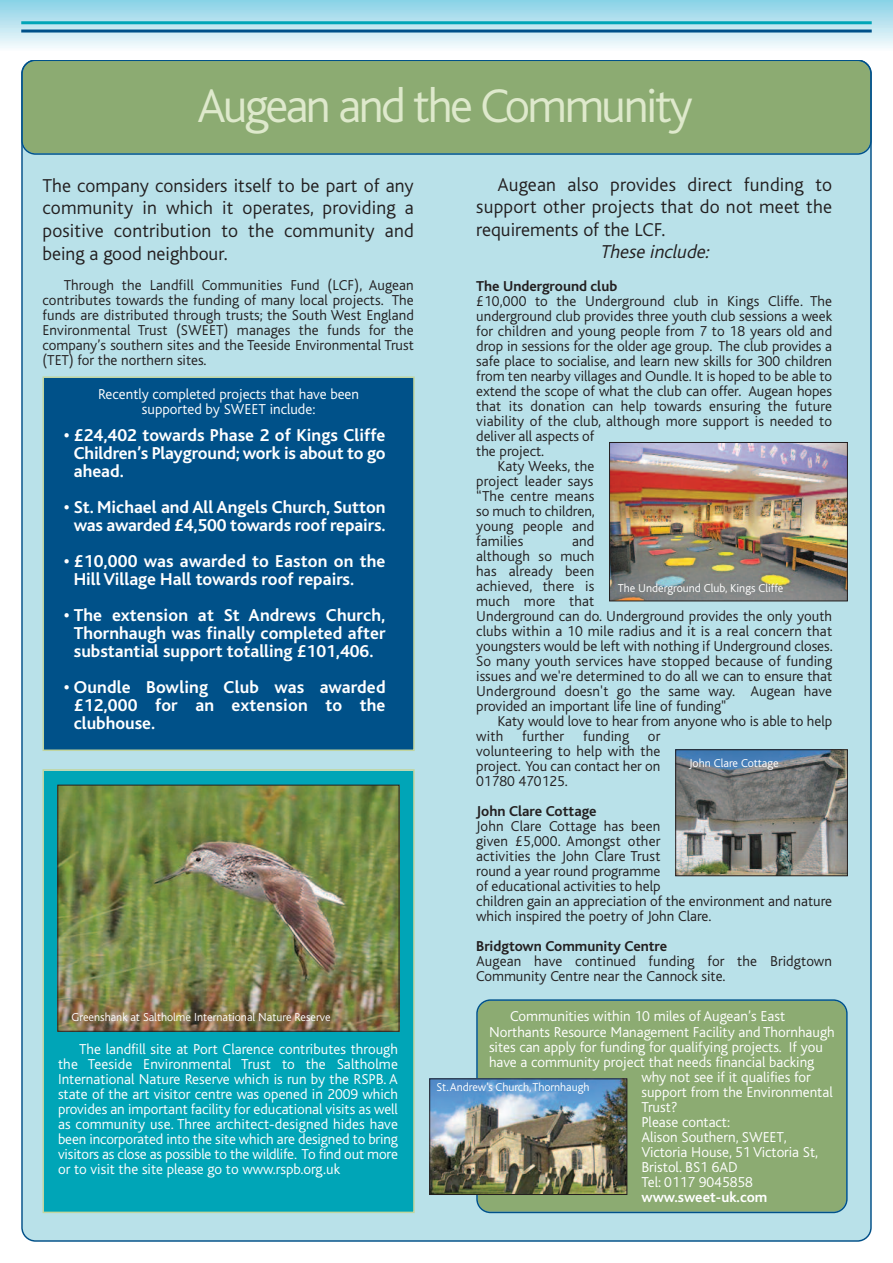
<style>
.page{position:relative;width:893px;height:1263px;background:#fff}
.page>*{position:absolute;margin:0;border:0;box-sizing:border-box;transform-origin:0 0}
.t1{font:300 49.5px "Bliss";letter-spacing:-.05em;color:#dee9cc}
.t2{font:300 19.5px/22.5px "Bliss";letter-spacing:.01em;color:#231f20;text-align:justify}
.t3{font:italic 300 19.5px "Bliss";color:#231f20}
.t4{font:700 18px/18px "Bliss";color:#fff;text-align:justify}
.t5{font:300 15px/15px "Bliss";color:#231f20}
.t6{font:300 15px/15px "Bliss";color:#fff;text-align:center}
.t7{font:700 15px "Bliss";color:#231f20}
.t8{font:700 15px "Bliss";color:#fff}
.t9{font:300 12px "Bliss";color:#fff}
</style>
<div class="page">
<div style="left:21px;top:155px;width:851px;height:1087px;background:#b9e1e9"></div>
<div style="left:21px;top:60px;width:851px;height:95px;background:#8cab72"></div>
<img style="left:0;top:0;width:893px;height:48px">
<hr style="left:21px;top:21px;width:851px;height:3px;background:#00a5b7">
<hr style="left:21px;top:30px;width:851px;height:3px;background:#005189">
<div style="left:44px;top:378px;width:369px;height:371px;background:#005189"></div>
<div style="left:43px;top:376px;width:372px;height:375px;border:2px solid #c1d59f"></div>
<div style="left:44px;top:771px;width:369px;height:440px;background:#00a5b7"></div>
<div style="left:43px;top:769px;width:372px;height:444px;border:2px solid #c1d59f"></div>
<img style="left:60px;top:787px;width:337px;height:242px">
<div style="left:58px;top:785px;width:341px;height:246px;border:1px solid #231f20"></div>
<img style="left:677px;top:751px;width:169px;height:123px">
<div style="left:675px;top:749px;width:173px;height:127px;border:1px solid #231f20"></div>
<img style="left:611px;top:444px;width:235px;height:155px">
<div style="left:609px;top:442px;width:239px;height:159px;border:1px solid #231f20"></div>
<div style="left:476px;top:999px;width:372px;height:214px;background:#8cab72"></div>
<img style="left:431px;top:1080px;width:194px;height:113px">
<div style="left:429px;top:1078px;width:198px;height:117px;border:1px solid #231f20"></div>
<h1 class="t1" style="left:197px;top:90px;width:498px">Augean and the Community</h1>
<h2 class="t2" style="left:43px;top:176px;width:373px">The company considers itself to be part of any community in which it operates, providing a positive contribution to the community and being a good neighbour.</h2>
<p class="t5" style="left:43px;top:279px;width:373px;text-align:justify;text-indent:21px">Through the Landfill Communities Fund (LCF), Augean contributes towards the funding of many local projects. The funds are distributed through trusts; the South West England Environmental Trust (SWEET) manages the funds for the company’s southern sites and the Teeside Environmental Trust (TET) for the northern sites.</p>
<p class="t6" style="left:98px;top:388px;width:262px">Recently completed projects that have been supported by SWEET include:</p>
<p class="t4" style="left:74px;top:428px;width:313px;text-indent:-10px">• £24,402 towards Phase 2 of Kings Cliffe Children’s Playground; work is about to go ahead.</p>
<p class="t4" style="left:64px;top:500px;width:323px;text-align:center">• St. Michael and All Angels Church, Sutton was awarded £4,500 towards roof repairs.</p>
<p class="t4" style="left:74px;top:554px;width:313px;text-indent:-10px">• £10,000 was awarded to Easton on the<br>Hill Village Hall towards roof repairs.</p>
<p class="t4" style="left:64px;top:608px;width:323px;text-align:center">• The extension at St Andrews Church,<br>Thornhaugh was finally completed after substantial support totalling £101,406.</p>
<p class="t4" style="left:74px;top:680px;width:313px;text-indent:-10px">• Oundle Bowling Club was awarded £12,000 for an extension to the clubhouse.</p>
<p class="t9" style="left:72px;top:1013px;width:261px">Greenshank at Saltholme International Nature Reserve</p>
<p class="t6" style="left:58px;top:1043px;width:341px;text-align:justify;text-indent:21px">The landfill site at Port Clarence contributes through the Teeside Environmental Trust to the Saltholme International Nature Reserve which is run by the RSPB. A state of the art visitor centre was opened in 2009 which provides an important facility for educational visits as well as community use. Three architect-designed hides have been incorporated into the site which are designed to bring visitors as close as possible to the wildlife. To find out more or to visit the site please go to www.rspb.org.uk</p>
<h2 class="t2" style="left:476px;top:175px;width:357px;text-indent:21px">Augean also provides direct funding to support other projects that do not meet the requirements of the LCF.</h2>
<h2 class="t3" style="left:600px;top:245px;width:114px">These include:</h2>
<p class="t7" style="left:476px;top:281px;width:143px">The Underground club</p>
<p class="t5" style="left:476px;top:295px;width:357px">£10,000 to the Underground club in Kings Cliffe. The</p>
<p class="t5" style="left:476px;top:310px;width:357px">underground club provides three youth club sessions a week</p>
<p class="t5" style="left:476px;top:325px;width:357px">for children and young people from 7 to 18 years old and</p>
<p class="t5" style="left:476px;top:340px;width:357px">drop in sessions for the older age group. The club provides a</p>
<p class="t5" style="left:476px;top:355px;width:357px">safe place to socialise, and learn new skills for 300 children</p>
<p class="t5" style="left:476px;top:370px;width:357px">from ten nearby villages and Oundle. It is hoped to be able to</p>
<p class="t5" style="left:476px;top:385px;width:357px">extend the scope of what the club can offer. Augean hopes</p>
<p class="t5" style="left:476px;top:400px;width:357px">that its donation can help towards ensuring the future</p>
<p class="t5" style="left:476px;top:415px;width:357px">viability of the club, although more support is needed to</p>
<p class="t5" style="left:476px;top:430px;width:120px">deliver all aspects of</p>
<p class="t5" style="left:476px;top:445px;width:69px">the project.</p>
<p class="t5" style="left:497px;top:460px;width:98px">Katy Weeks, the</p>
<p class="t5" style="left:476px;top:475px;width:118px">project leader says</p>
<p class="t5" style="left:476px;top:490px;width:120px">“The centre means</p>
<p class="t5" style="left:476px;top:505px;width:120px">so much to children,</p>
<p class="t5" style="left:476px;top:520px;width:120px">young people and</p>
<p class="t5" style="left:476px;top:535px;width:49px">families</p>
<p class="t5" style="left:476px;top:535px;width:358px;text-indent:96px">and<br>although so much<br>has already been<br>achieved, there is<br>much more that<br>Underground can do. Underground provides the only youth clubs within a 10 mile radius and it is a real concern that youngsters would be left with nothing if Underground closes.<br>So many youth services have stopped because of funding issues and we're determined to do all we can to ensure that Underground doesn't go the same way. Augean have provided an important life line of funding"</p>
<p class="t5" style="left:476px;top:715px;width:357px;text-indent:21px">Katy would love to hear from anyone who is able to help with</p>
<p class="t9" style="left:618px;top:584px;width:167px">The Underground Club, Kings Cliffe</p>
<p class="t5" style="left:522px;top:730px;width:44px">further</p>
<p class="t5" style="left:583px;top:730px;width:48px">funding</p>
<p class="t5" style="left:476px;top:730px;width:186px;text-align:justify;text-indent:172px">or volunteering to help with the project. You can contact her on 01780 470125.</p>
<p class="t7" style="left:476px;top:806px;width:122px">John Clare Cottage</p>
<p class="t5" style="left:476px;top:820px;width:357px">John Clare Cottage has been<br>given £5,000. Amongst other<br>activities the John Clare Trust<br>round a year round programme<br>of educational activities to help<br>children gain an appreciation of the environment and nature which inspired the poetry of John Clare.</p>
<p class="t7" style="left:476px;top:941px;width:193px">Bridgtown Community Centre</p>
<p class="t5" style="left:476px;top:955px;width:357px">Augean have continued funding for the Bridgtown<br>Community Centre near the Cannock site.</p>
<p class="t9" style="left:689px;top:759px;width:91px">John Clare Cottage</p>
<p class="t6" style="left:510px;top:1010px;width:276px">Communities within 10 miles of Augean’s East</p>
<p class="t6" style="left:489px;top:1025px;width:347px">Northants Resource Management Facility and Thornhaugh</p>
<p class="t6" style="left:489px;top:1040px;width:335px">sites can apply for funding for qualifying projects. If you</p>
<p class="t6" style="left:489px;top:1055px;width:327px">have a community project that needs financial backing</p>
<p class="t6" style="left:641px;top:1070px;width:171px">why not see if it qualifies for</p>
<p class="t6" style="left:641px;top:1085px;width:193px">support from the Environmental</p>
<p class="t6" style="left:641px;top:1100px;width:38px">Trust?</p>
<p class="t6" style="left:641px;top:1115px;width:90px">Please contact:</p>
<p class="t6" style="left:641px;top:1130px;width:147px">Alison Southern, SWEET,</p>
<p class="t6" style="left:641px;top:1145px;width:178px">Victoria House, 51 Victoria St,</p>
<p class="t6" style="left:641px;top:1160px;width:98px">Bristol. BS1 6AD</p>
<p class="t6" style="left:641px;top:1175px;width:113px">Tel: 0117 9045858</p>
<p class="t8" style="left:641px;top:1192px;width:127px">www.sweet-uk.com</p>
<p class="t9" style="left:437px;top:1083px;width:154px">St.Andrew’s Church,Thornhaugh</p>
</div>
